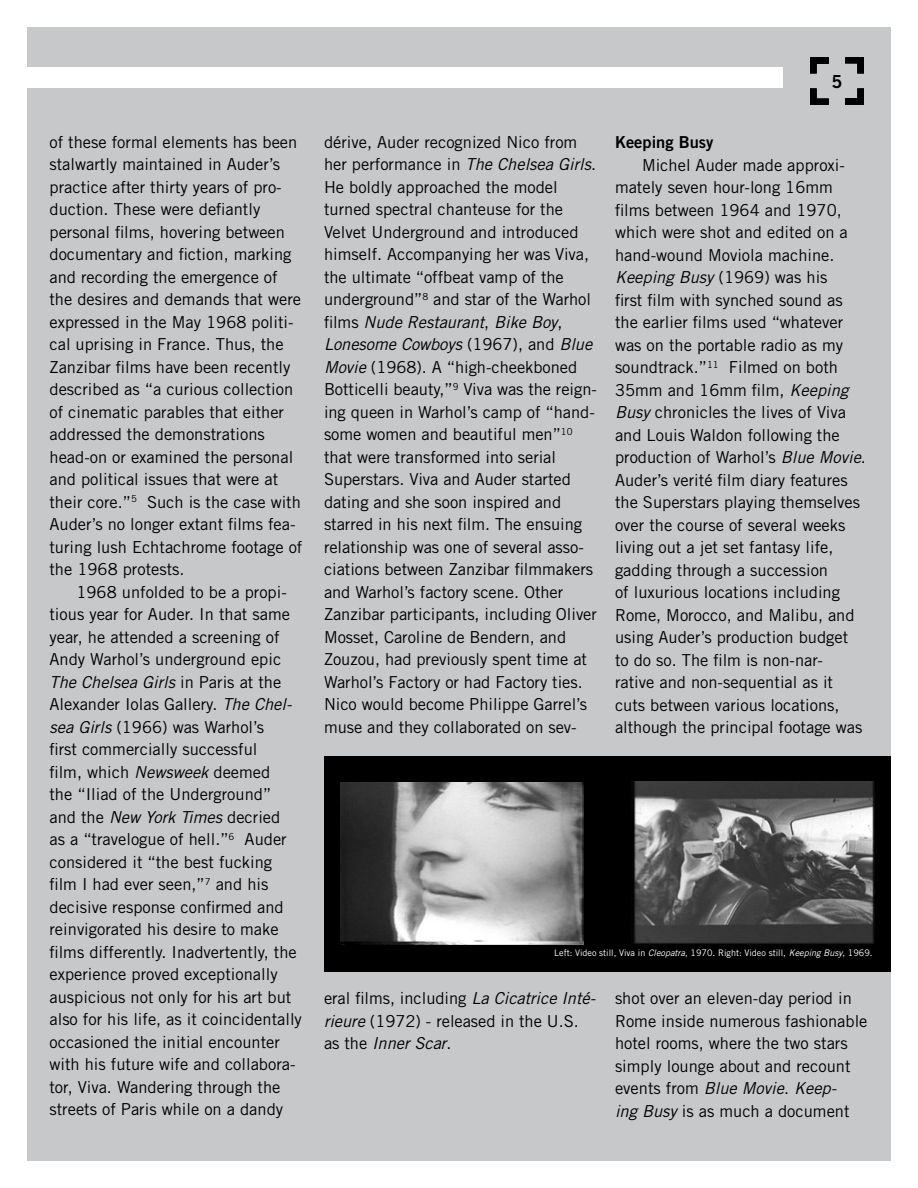
<style>
.page{position:relative;width:918px;height:1188px;background:#fff}
.page>*{position:absolute;margin:0;border:0;box-sizing:border-box;transform-origin:0 0}
.t1{font:18px "Trade Gothic Bold Two";color:#000}
.t2{font:16.5px/22.5px "Trade Gothic";color:#000}
.t3{font:16.5px "Trade Gothic Bold Two";color:#000}
.t4{font:9px "Trade Gothic";color:#fff}
.s1{font-style:italic}
</style>
<div class="page">
<div style="left:27px;top:27px;width:864px;height:1134px;background:#c6c8ca"></div>
<svg style="left:845px;top:88px;width:19px;height:17px"></svg>
<svg style="left:845px;top:57px;width:19px;height:17px"></svg>
<svg style="left:810px;top:57px;width:19px;height:17px"></svg>
<svg style="left:810px;top:88px;width:19px;height:17px"></svg>
<div style="left:27px;top:68px;width:756px;height:20px;background:#fff"></div>
<div style="left:324px;top:756px;width:567px;height:216px;background:#000"></div>
<img style="left:340px;top:782px;width:243px;height:162px">
<img style="left:634px;top:782px;width:240px;height:161px">
<p class="t2" style="left:50px;top:130px;width:254px">of these formal elements has been stalwartly maintained in Auder’s practice after thirty years of pro&shy;duction. These were defiantly personal films, hovering between documentary and fiction, marking and recording the emergence of the desires and demands that were expressed in the May 1968 politi&shy;cal uprising in France. Thus, the<br>Zanzibar films have been recently described as “a curious collection of cinematic parables that either addressed the demonstrations head-on or examined the personal and political issues that were at their core.”<sup>5</sup> Such is the case with<br>Auder’s no longer extant films fea&shy;turing lush Echtachrome footage of the 1968 protests.</p>
<p class="t2" style="left:50px;top:580px;width:254px;text-indent:27px">1968 unfolded to be a propi&shy;tious year for Auder. In that same year, he attended a screening of<br>Andy Warhol’s underground epic<br><span class="s1">The Chelsea Girls</span> in Paris at the<br>Alexander Iolas Gallery. <span class="s1">The Chel&shy;sea Girls</span> (1966) was Warhol’s<br>first commercially successful<br>film, which <span class="s1">Newsweek</span> deemed<br>the “Iliad of the Underground” and the <span class="s1">New York Times</span> decried<br>as a “travelogue of hell.”<sup>6</sup> Auder considered it “the best fucking film I had ever seen,”<sup>7</sup> and his decisive response confirmed and reinvigorated his desire to make films differently. Inadvertently, the experience proved exceptionally auspicious not only for his art but also for his life, as it coincidentally occasioned the initial encounter with his future wife and collabora&shy;tor, Viva. Wandering through the streets of Paris while on a dandy</p>
<p class="t1" style="left:832px;top:70px;width:12px">5</p>
<p class="t2" style="left:324px;top:130px;width:275px">dérive, Auder recognized Nico from her performance in <span class="s1">The Chelsea Girls</span>.<br>He boldly approached the model turned spectral chanteuse for the Velvet Underground and introduced himself. Accompanying her was Viva, the ultimate “offbeat vamp of the underground”<sup>8</sup> and star of the Warhol films <span class="s1">Nude Restaurant</span>, <span class="s1">Bike Boy</span>, <span class="s1">Lonesome Cowboys</span> (1967), and <span class="s1">Blue Movie</span> (1968). A “high-cheekboned Botticelli beauty,”<sup>9</sup> Viva was the reign&shy;ing queen in Warhol’s camp of “hand&shy;some women and beautiful men”<sup>10 </sup>that were transformed into serial Superstars. Viva and Auder started dating and she soon inspired and starred in his next film. The ensuing relationship was one of several asso&shy;ciations between Zanzibar filmmakers and Warhol’s factory scene. Other Zanzibar participants, including Oliver Mosset, Caroline de Bendern, and Zouzou, had previously spent time at Warhol’s Factory or had Factory ties.<br>Nico would become Philippe Garrel’s muse and they collaborated on sev-</p>
<p class="t3" style="left:615px;top:132px;width:100px">Keeping Busy</p>
<p class="t2" style="left:615px;top:154px;width:252px;text-indent:27px">Michel Auder made approxi&shy;mately seven hour-long 16mm films between 1964 and 1970, which were shot and edited on a hand-wound Moviola machine.<br><span class="s1">Keeping Busy</span> (1969) was his<br>first film with synched sound as the earlier films used “whatever was on the portable radio as my soundtrack.”<sup>11</sup> Filmed on both<br>35mm and 16mm film, <span class="s1">Keeping<br>Busy</span> chronicles the lives of Viva and Louis Waldon following the production of Warhol’s <span class="s1">Blue Movie</span>.<br>Auder’s verité film diary features the Superstars playing themselves over the course of several weeks living out a jet set fantasy life, gadding through a succession<br>of luxurious locations including<br>Rome, Morocco, and Malibu, and using Auder’s production budget to do so. The film is non-nar&shy;rative and non-sequential as it cuts between various locations, although the principal footage was</p>
<p class="t4" style="left:554px;top:947px;width:320px">Left: Video still, Viva in <span class="s1">Cleopatra</span>, 1970. Right: Video still, <span class="s1">Keeping Busy</span>, 1969.</p>
<p class="t2" style="left:324px;top:987px;width:273px">eral films, including <span class="s1">La Cicatrice Inté&shy;rieure</span> (1972) - released in the U.S. as the <span class="s1">Inner Scar</span>.</p>
<p class="t2" style="left:615px;top:987px;width:254px">shot over an eleven-day period in<br>Rome inside numerous fashionable hotel rooms, where the two stars simply lounge about and recount events from <span class="s1">Blue Movie</span>. <span class="s1">Keep-<br>ing Busy</span> is as much a document</p>
</div>
